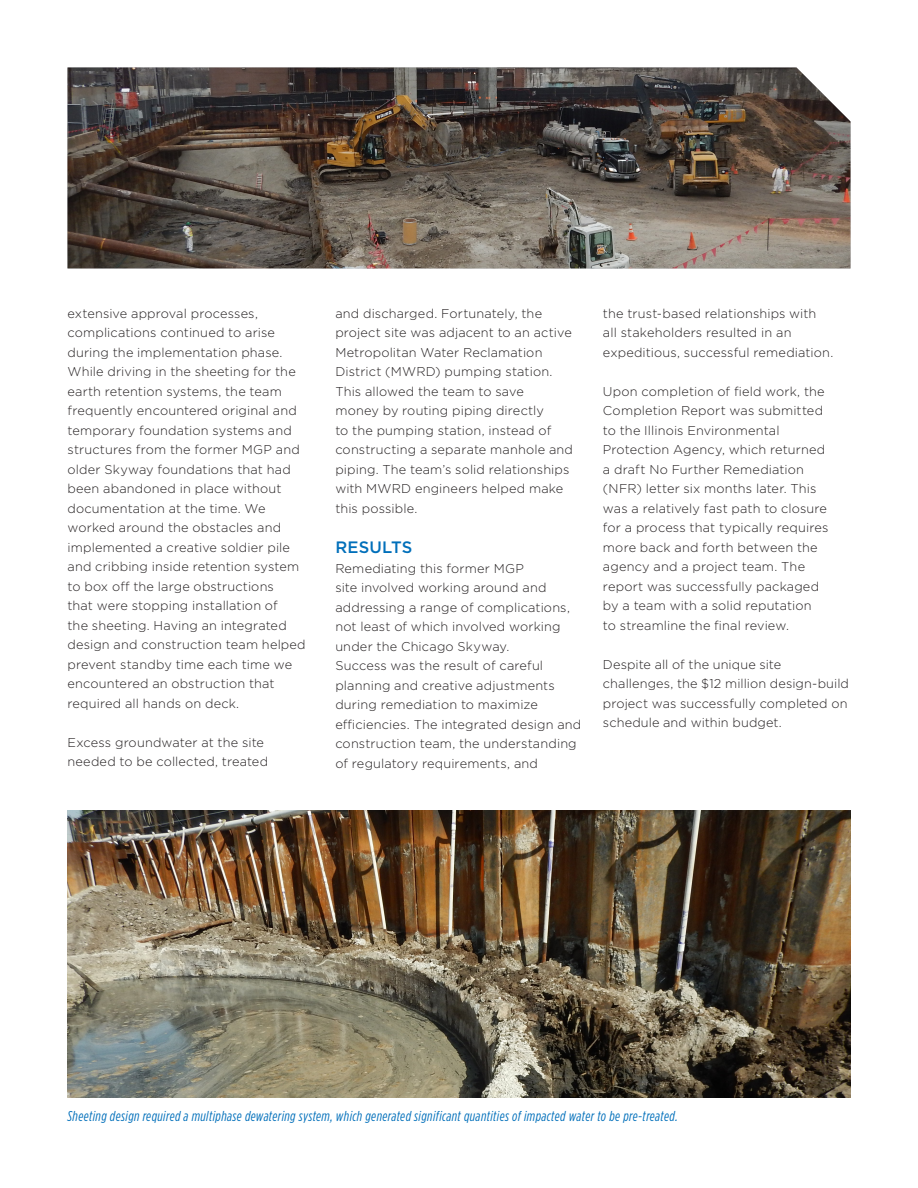
<style>
.page{position:relative;width:918px;height:1188px;background:#fff}
.page>*{position:absolute;margin:0;border:0;box-sizing:border-box;transform-origin:0 0}
.Subhead{font:500 16.5px "Gotham";letter-spacing:.01em;color:#006fba}
.Caption_-_Italic_9_5{font:italic 14.25px "Gotham Condensed";letter-spacing:.03em;color:#006fba}
.t1{font:300 12.75px/19.5px "Gotham";letter-spacing:.01em;color:#231f20}
</style>
<div class="page">
<img style="left:68px;top:810px;width:782px;height:287px">
<img style="left:68px;top:68px;width:782px;height:200px">
<p class="t1" style="left:68px;top:303px;width:217px">extensive approval processes, complications continued to arise during the implementation phase.</p>
<p class="t1" style="left:68px;top:362px;width:240px">While driving in the sheeting for the earth retention systems, the team frequently encountered original and temporary foundation systems and structures from the former MGP and older Skyway foundations that had been abandoned in place without documentation at the time. We worked around the obstacles and implemented a creative soldier pile and cribbing inside retention system to box off the large obstructions<br>that were stopping installation of<br>the sheeting. Having an integrated design and construction team helped prevent standby time each time we encountered an obstruction that required all hands on deck.</p>
<p class="t1" style="left:68px;top:732px;width:202px">Excess groundwater at the site needed to be collected, treated</p>
<p class="t1" style="left:335px;top:303px;width:239px">and discharged. Fortunately, the project site was adjacent to an active<br>Metropolitan Water Reclamation<br>District (MWRD) pumping station.<br>This allowed the team to save<br>money by routing piping directly<br>to the pumping station, instead of constructing a separate manhole and piping. The team’s solid relationships with MWRD engineers helped make this possible.</p>
<p class="Subhead" style="left:335px;top:537px;width:78px">RESULTS</p>
<p class="t1" style="left:335px;top:558px;width:247px">Remediating this former MGP<br>site involved working around and addressing a range of complications, not least of which involved working under the Chicago Skyway.<br>Success was the result of careful planning and creative adjustments during remediation to maximize efficiencies. The integrated design and construction team, the understanding of regulatory requirements, and</p>
<p class="t1" style="left:603px;top:303px;width:232px">the trust-based relationships with all stakeholders resulted in an expeditious, successful remediation.</p>
<p class="t1" style="left:603px;top:381px;width:227px">Upon completion of field work, the Completion Report was submitted to the Illinois Environmental Protection Agency, which returned a draft No Further Remediation (NFR) letter six months later. This was a relatively fast path to closure for a process that typically requires more back and forth between the agency and a project team. The report was successfully packaged by a team with a solid reputation<br>to streamline the final review.</p>
<p class="t1" style="left:603px;top:654px;width:248px">Despite all of the unique site challenges, the $12 million design-build project was successfully completed on schedule and within budget.</p>
<p class="Caption_-_Italic_9_5" style="left:68px;top:1107px;width:612px">Sheeting design required a multiphase dewatering system, which generated significant quantities of impacted water to be pre-treated.</p>
</div>
